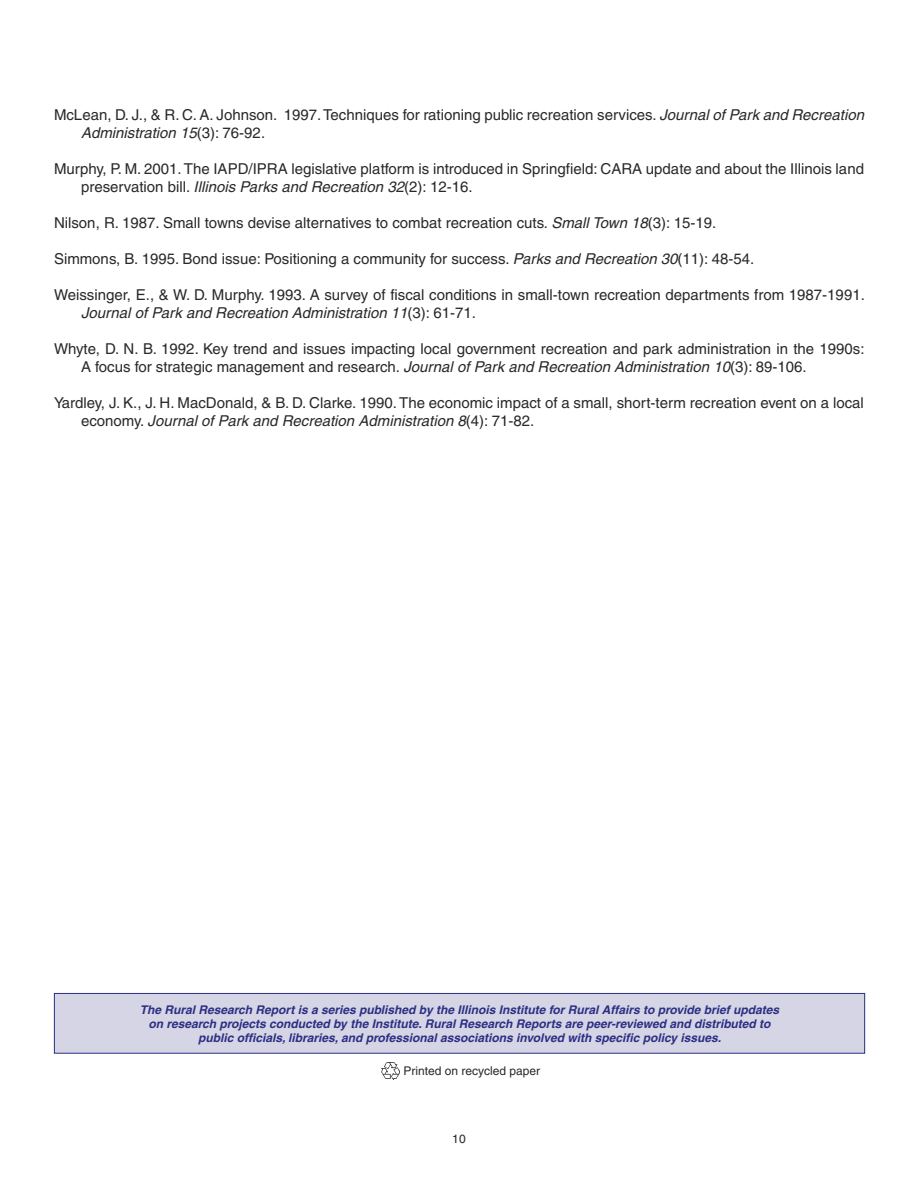
<style>
.page{position:relative;width:918px;height:1188px;background:#fff}
.page>*{position:absolute;margin:0;border:0;box-sizing:border-box;transform-origin:0 0}
.references{font:15px/18px "Helvetica";color:#2a2828}
.t1{font:italic 700 12px/14.4px "Helvetica";color:#2c2f82;text-align:center}
.t2{font:12px "Helvetica";color:#2a2828}
.s1{font-style:italic}
</style>
<div class="page">
<div style="left:54px;top:993px;width:811px;height:60px;background:#d5d5e6"></div>
<div style="left:54px;top:993px;width:811px;height:61px;border:1px solid #2c2f82"></div>
<img style="left:382px;top:1063px;width:17px;height:16px">
<p class="references" style="left:81px;top:105px;width:785px;text-indent:-27px">McLean, D. J., &amp; R. C. A. Johnson. 1997. Techniques for rationing public recreation services. <span class="s1">Journal of Park and Recreation<br>Administration 15</span>(3): 76-92.</p>
<p class="references" style="left:81px;top:159px;width:785px;text-indent:-27px">Murphy, P. M. 2001. The IAPD/IPRA legislative platform is introduced in Springfield: CARA update and about the Illinois land preservation bill. <span class="s1">Illinois Parks and Recreation 32</span>(2): 12-16.</p>
<p class="references" style="left:54px;top:213px;width:664px">Nilson, R. 1987. Small towns devise alternatives to combat recreation cuts. <span class="s1">Small Town 18</span>(3): 15-19.</p>
<p class="references" style="left:54px;top:249px;width:702px">Simmons, B. 1995. Bond issue: Positioning a community for success. <span class="s1">Parks and Recreation 30</span>(11): 48-54.</p>
<p class="references" style="left:81px;top:285px;width:785px;text-indent:-27px">Weissinger, E., &amp; W. D. Murphy. 1993. A survey of fiscal conditions in small-town recreation departments from 1987-1991.<br><span class="s1">Journal of Park and Recreation Administration 11</span>(3): 61-71.</p>
<p class="references" style="left:81px;top:339px;width:785px;text-indent:-27px">Whyte, D. N. B. 1992. Key trend and issues impacting local government recreation and park administration in the 1990s:<br>A focus for strategic management and research. <span class="s1">Journal of Park and Recreation Administration 10</span>(3): 89-106.</p>
<p class="references" style="left:81px;top:393px;width:784px;text-indent:-27px">Yardley, J. K., J. H. MacDonald, &amp; B. D. Clarke. 1990. The economic impact of a small, short-term recreation event on a local economy. <span class="s1">Journal of Park and Recreation Administration 8</span>(4): 71-82.</p>
<p class="t1" style="left:140px;top:1002px;width:641px">The Rural Research Report is a series published by the Illinois Institute for Rural Affairs to provide brief updates on research projects conducted by the Institute. Rural Research Reports are peer-reviewed and distributed to public officials, libraries, and professional associations involved with specific policy issues.</p>
<p class="t2" style="left:403px;top:1064px;width:138px">Printed on recycled paper</p>
<p class="t2" style="left:452px;top:1131px;width:15px">10</p>
</div>
